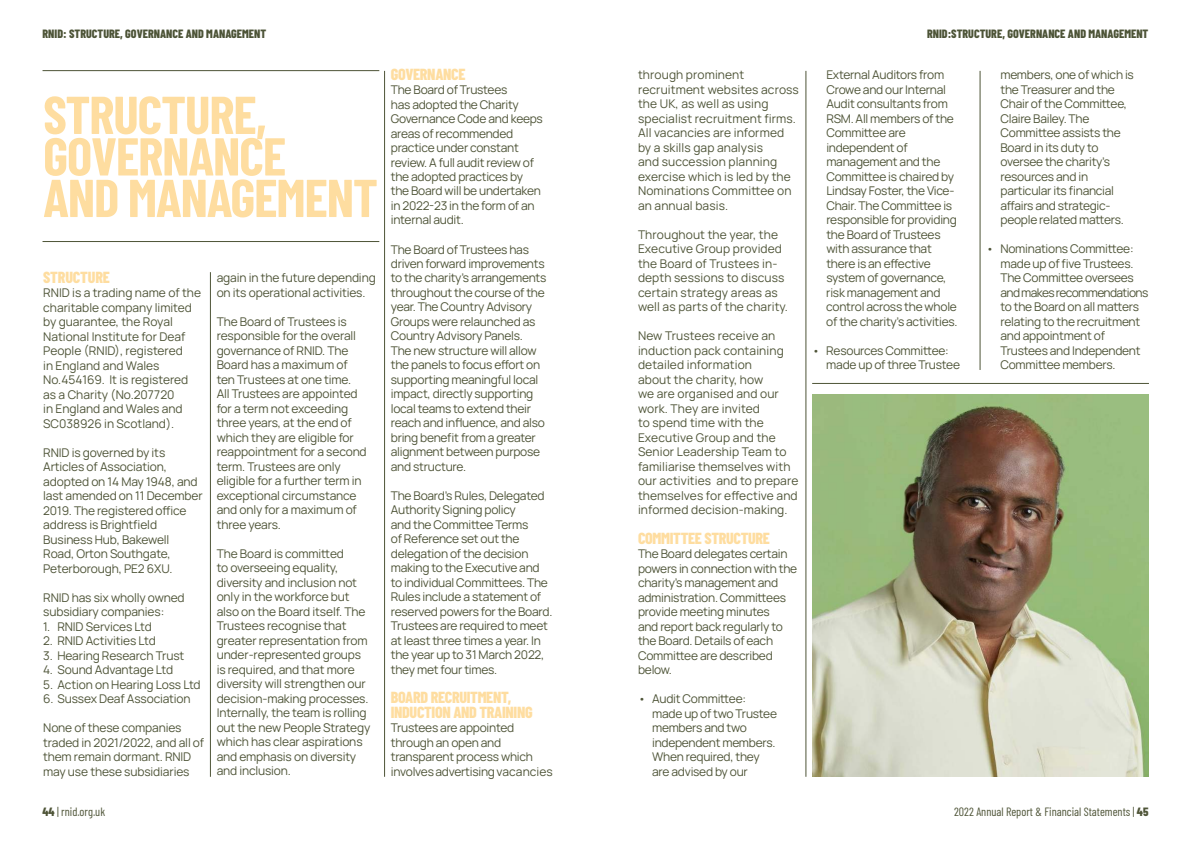
<style>
.page{position:relative;width:1191px;height:842px;background:#fff}
.page>*{position:absolute;margin:0;border:0;box-sizing:border-box;transform-origin:0 0}
.t1{font:700 53.2px/41.5px "Barlow Condensed";letter-spacing:-.02em;color:#fedda0}
.t2{font:800 16px/14.5px "Barlow Condensed";letter-spacing:-.02em;color:#fedda0}
.t3{font:12px/14.5px "Manrope";letter-spacing:-.02em;color:#4e5437}
.t4{font:12px/14.5px "Manrope";letter-spacing:.01em;color:#4e5437}
.t5{font:12px/14.5px "Manrope";color:#4e5437}
.t6{font:800 12px "Barlow Condensed";color:#4c5336}
.t7{font:12px "Barlow Condensed";color:#4e5437}
.s1{font-weight:800}
</style>
<div class="page">
<hr style="left:43px;top:70px;width:336px;height:1px;background:#4e5437">
<hr style="left:43px;top:241px;width:336px;height:1px;background:#4e5437">
<hr style="left:812px;top:383px;width:337px;height:1px;background:#4e5437">
<hr style="left:384px;top:71px;width:1px;height:706px;background:#4e5437">
<hr style="left:210px;top:272px;width:1px;height:505px;background:#4e5437">
<hr style="left:805px;top:71px;width:1px;height:706px;background:#4e5437">
<hr style="left:979px;top:71px;width:1px;height:299px;background:#4e5437">
<img style="left:812px;top:394px;width:337px;height:383px">
<p class="t6" style="left:43px;top:25px;width:225px">RNID: STRUCTURE, GOVERNANCE AND MANAGEMENT</p>
<h1 class="t1" style="left:43px;top:91px;width:336px">STRUCTURE,<br>GOVERNANCE<br>AND MANAGEMENT</h1>
<h2 class="t2" style="left:43px;top:269px;width:68px">STRUCTURE</h2>
<p class="t5" style="left:43px;top:285px;width:159px">RNID is a trading name of the charitable company limited by guarantee, the Royal<br>National Institute for Deaf<br>People (RNID), registered<br>in England and Wales<br>No.454169. It is registered as a Charity (No.207720<br>in England and Wales and<br>SC038926 in Scotland).</p>
<p class="t3" style="left:43px;top:444px;width:161px">RNID is governed by its<br>Articles of Association, adopted on 14 May 1948, and last amended on 11 December<br>2019. The registered office address is Brightfield<br>Business Hub, Bakewell<br>Road, Orton Southgate,<br>Peterborough, PE2 6XU.</p>
<p class="t3" style="left:43px;top:589px;width:143px">RNID has six wholly owned subsidiary companies:</p>
<p class="t3" style="left:43px;top:618px;width:110px">1. RNID Services Ltd</p>
<p class="t3" style="left:43px;top:633px;width:114px">2. RNID Activities Ltd</p>
<p class="t3" style="left:43px;top:647px;width:143px">3. Hearing Research Trust</p>
<p class="t3" style="left:43px;top:662px;width:131px">4. Sound Advantage Ltd</p>
<p class="t3" style="left:43px;top:676px;width:159px">5. Action on Hearing Loss Ltd</p>
<p class="t3" style="left:43px;top:691px;width:149px">6. Sussex Deaf Association</p>
<p class="t3" style="left:43px;top:720px;width:162px">None of these companies traded in 2021/2022, and all of them remain dormant. RNID may use these subsidiaries</p>
<p class="t3" style="left:217px;top:270px;width:161px">again in the future depending on its operational activities.</p>
<p class="t3" style="left:217px;top:314px;width:152px">The Board of Trustees is responsible for the overall governance of RNID. The<br>Board has a maximum of ten Trustees at one time.<br>All Trustees are appointed for a term not exceeding three years, at the end of which they are eligible for reappointment for a second term. Trustees are only eligible for a further term in exceptional circumstance and only for a maximum of three years.</p>
<p class="t3" style="left:217px;top:546px;width:155px">The Board is committed<br>to overseeing equality, diversity and inclusion not only in the workforce but also on the Board itself. The<br>Trustees recognise that greater representation from under-represented groups is required, and that more diversity will strengthen our decision-making processes.<br>Internally, the team is rolling out the new People Strategy which has clear aspirations and emphasis on diversity and inclusion.</p>
<h2 class="t2" style="left:391px;top:66px;width:76px">GOVERNANCE</h2>
<p class="t3" style="left:391px;top:82px;width:153px">The Board of Trustees<br>has adopted the Charity<br>Governance Code and keeps areas of recommended practice under constant review. A full audit review of the adopted practices by the Board will be undertaken in 2022-23 in the form of an internal audit.</p>
<p class="t3" style="left:391px;top:241px;width:157px">The Board of Trustees has driven forward improvements to the charity’s arrangements throughout the course of the year. The Country Advisory<br>Groups were relaunched as<br>Country Advisory Panels.<br>The new structure will allow the panels to focus effort on supporting meaningful local impact, directly supporting local teams to extend their reach and influence, and also bring benefit from a greater alignment between purpose and structure.</p>
<p class="t3" style="left:391px;top:488px;width:163px">The Board’s Rules, Delegated<br>Authority Signing policy<br>and the Committee Terms<br>of Reference set out the delegation of the decision making to the Executive and to individual Committees. The<br>Rules include a statement of reserved powers for the Board.<br>Trustees are required to meet at least three times a year. In the year up to 31 March 2022, they met four times.</p>
<h2 class="t2" style="left:391px;top:689px;width:143px">BOARD RECRUITMENT,<br>INDUCTION AND TRAINING</h2>
<p class="t3" style="left:391px;top:720px;width:164px">Trustees are appointed through an open and transparent process which involves advertising vacancies</p>
<p class="t4" style="left:638px;top:67px;width:162px">through prominent recruitment websites across the UK, as well as using specialist recruitment firms.<br>All vacancies are informed by a skills gap analysis<br>and succession planning exercise which is led by the<br>Nominations Committee on an annual basis.</p>
<p class="t4" style="left:638px;top:227px;width:151px">Throughout the year, the<br>Executive Group provided the Board of Trustees in&shy;depth sessions to discuss certain strategy areas as well as parts of the charity.</p>
<p class="t4" style="left:638px;top:328px;width:162px">New Trustees receive an induction pack containing detailed information<br>about the charity, how<br>we are organised and our work. They are invited<br>to spend time with the<br>Executive Group and the<br>Senior Leadership Team to familiarise themselves with our activities and to prepare themselves for effective and informed decision-making.</p>
<h2 class="t2" style="left:638px;top:530px;width:133px">COMMITTEE STRUCTURE</h2>
<p class="t3" style="left:638px;top:546px;width:161px">The Board delegates certain powers in connection with the charity’s management and administration. Committees provide meeting minutes<br>and report back regularly to the Board. Details of each<br>Committee are described below.</p>
<p class="t3" style="left:652px;top:691px;width:126px;text-indent:-14px">• Audit Committee: made up of two Trustee members and two independent members.<br>When required, they are advised by our</p>
<p class="t6" style="left:927px;top:25px;width:223px">RNID:STRUCTURE, GOVERNANCE AND MANAGEMENT</p>
<p class="t3" style="left:826px;top:67px;width:133px">External Auditors from<br>Crowe and our Internal<br>Audit consultants from<br>RSM. All members of the<br>Committee are independent of management and the<br>Committee is chaired by<br>Lindsay Foster, the Vice-<br>Chair. The Committee is responsible for providing the Board of Trustees with assurance that there is an effective system of governance, risk management and control across the whole of the charity’s activities.</p>
<p class="t3" style="left:826px;top:343px;width:135px;text-indent:-14px">• Resources Committee: made up of three Trustee</p>
<p class="t3" style="left:1000px;top:67px;width:135px">members, one of which is the Treasurer and the<br>Chair of the Committee,<br>Claire Bailey. The<br>Committee assists the<br>Board in its duty to oversee the charity’s resources and in particular its financial affairs and strategic&shy;people related matters.</p>
<p class="t3" style="left:1000px;top:241px;width:149px;text-indent:-14px">• Nominations Committee: made up of five Trustees.<br>The Committee oversees and makes recommendations to the Board on all matters relating to the recruitment and appointment of<br>Trustees and Independent<br>Committee members.</p>
<p class="t7" style="left:43px;top:803px;width:64px"><span class="s1">44</span> | rnid.org.uk</p>
<p class="t7" style="left:954px;top:803px;width:196px">2022 Annual Report &amp; Financial Statements | <span class="s1">45</span></p>
</div>
